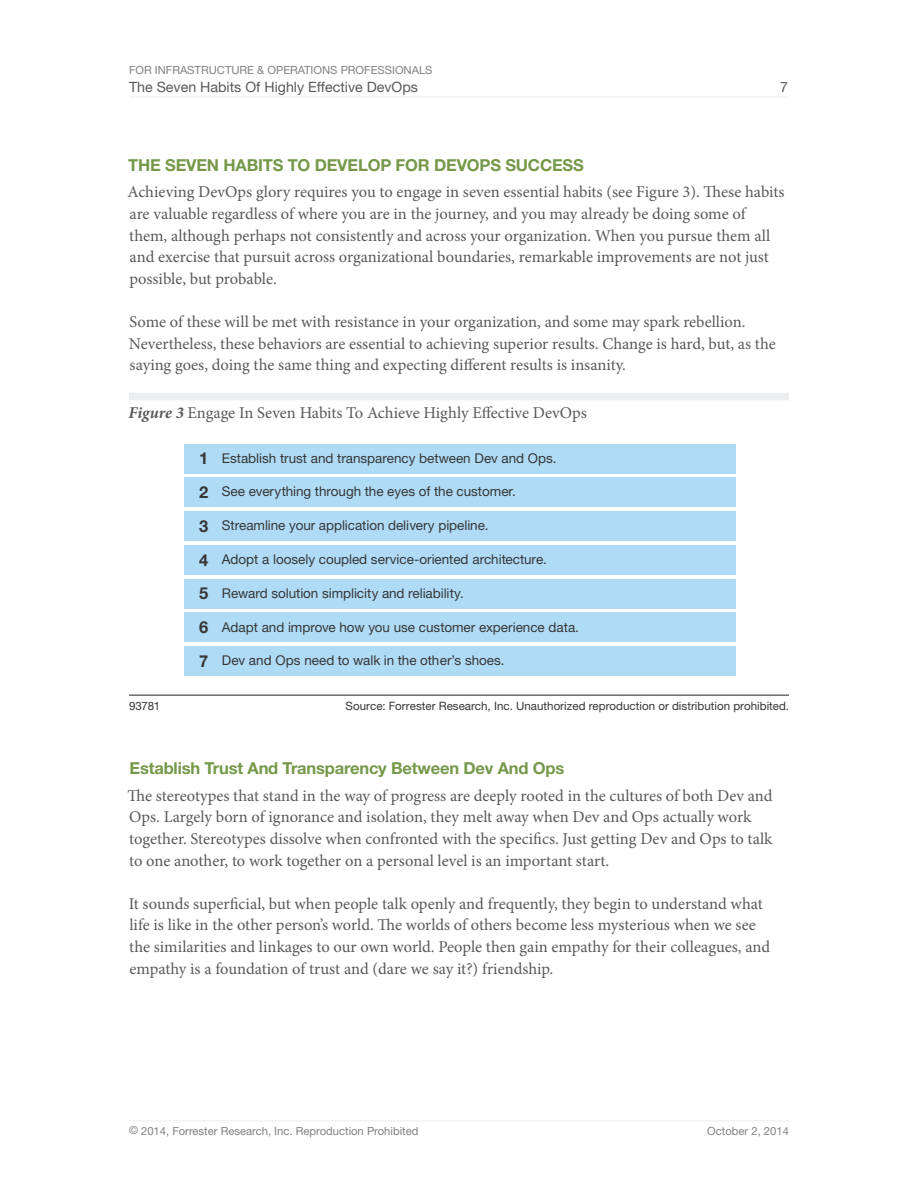
<style>
.page{position:relative;width:918px;height:1188px;background:#fff}
.page>*{position:absolute;margin:0;border:0;box-sizing:border-box;transform-origin:0 0}
.t1{font:16.5px/21.8px "Minion Pro";letter-spacing:-.005em;color:#59595b}
.t2{font:700 16.5px "Helvetica Neue LT Std";letter-spacing:-.01em;color:#769849}
.t3{font:14.25px "Helvetica Neue LT Std";color:#59595b}
.t4{font:13.5px "Helvetica Neue LT Std";letter-spacing:-.005em;color:#363636}
.t5{font:11.55px "Helvetica Neue LT Std";color:#363636}
.t6{font:11.25px "Helvetica Neue LT Std";color:#808184}
.s1{font-weight:700;font-style:italic}
.s2{font-weight:700;font-size:16.5px}
</style>
<div class="page">
<hr style="left:129px;top:97px;width:660px;height:1px;background:#ecedee">
<hr style="left:129px;top:1120px;width:660px;height:1px;background:#ecedee">
<div style="left:129px;top:393px;width:660px;height:7px;background:#ecedee"></div>
<hr style="left:129px;top:695px;width:660px;height:1px;background:#363636">
<div style="left:184px;top:444px;width:552px;height:29px;background:#b0dbf6"></div>
<div style="left:184px;top:478px;width:552px;height:29px;background:#b0dbf6"></div>
<div style="left:184px;top:511px;width:552px;height:30px;background:#b0dbf6"></div>
<div style="left:184px;top:545px;width:552px;height:30px;background:#b0dbf6"></div>
<div style="left:184px;top:579px;width:552px;height:29px;background:#b0dbf6"></div>
<div style="left:184px;top:613px;width:552px;height:29px;background:#b0dbf6"></div>
<div style="left:184px;top:646px;width:552px;height:30px;background:#b0dbf6"></div>
<p class="t6" style="left:129px;top:63px;width:305px">For Infrastructure &amp; Operations Professionals</p>
<p class="t3" style="left:129px;top:78px;width:291px">The Seven Habits Of Highly Effective DevOps</p>
<p class="t3" style="left:780px;top:78px;width:9px">7</p>
<p class="t2" style="left:128px;top:155px;width:457px">The Seven Habits To Develo p For Devo ps Succ ess</p>
<p class="t1" style="left:127px;top:181px;width:659px">Achieving DevOps glory requires you to engage in seven essential habits (see Figure 3). These habits are valuable regardless of where you are in the journey, and you may already be doing some of them, although perhaps not consistently and across your organization. When you pursue them all and exercise that pursuit across organizational boundaries, remarkable improvements are not just possible, but probable.</p>
<p class="t1" style="left:129px;top:311px;width:648px">Some of these will be met with resistance in your organization, and some may spark rebellion.<br>Nevertheless, these behaviors are essential to achieving superior results. Change is hard, but, as the saying goes, doing the same thing and expecting different results is insanity.</p>
<p class="t1" style="left:129px;top:402px;width:460px"><span class="s1">Figure 3</span> Engage In Seven Habits To Achieve Highly Effective DevOps</p>
<p class="t4" style="left:199px;top:450px;width:359px"><span class="s2">1</span> Establish trust and transparency between Dev and Ops.</p>
<p class="t4" style="left:199px;top:484px;width:318px"><span class="s2">2</span> See everything through the eyes of the customer.</p>
<p class="t4" style="left:199px;top:517px;width:291px"><span class="s2">3</span> Streamline your application delivery pipeline.</p>
<p class="t4" style="left:199px;top:551px;width:349px"><span class="s2">4</span> Adopt a loosely coupled service-oriented architecture.</p>
<p class="t4" style="left:199px;top:585px;width:266px"><span class="s2">5</span> Reward solution simplicity and reliability.</p>
<p class="t4" style="left:199px;top:619px;width:381px"><span class="s2">6</span> Adapt and improve how you use customer experience data.</p>
<p class="t4" style="left:199px;top:652px;width:307px"><span class="s2">7</span> Dev and Ops need to walk in the other’s shoes.</p>
<p class="t5" style="left:129px;top:699px;width:33px">93781</p>
<p class="t5" style="left:346px;top:699px;width:445px">Source: Forrester Research, Inc. Unauthorized reproduction or distribution prohibited.</p>
<p class="t2" style="left:130px;top:758px;width:436px">Establish Trust And Transparency Between Dev And Ops</p>
<p class="t1" style="left:128px;top:785px;width:647px">The stereotypes that stand in the way of progress are deeply rooted in the cultures of both Dev and Ops. Largely born of ignorance and isolation, they melt away when Dev and Ops actually work together. Stereotypes dissolve when confronted with the specifics. Just getting Dev and Ops to talk to one another, to work together on a personal level is an important start.</p>
<p class="t1" style="left:129px;top:893px;width:643px">It sounds superficial, but when people talk openly and frequently, they begin to understand what life is like in the other person’s world. The worlds of others become less mysterious when we see the similarities and linkages to our own world. People then gain empathy for their colleagues, and empathy is a foundation of trust and (dare we say it?) friendship.</p>
<p class="t6" style="left:129px;top:1124px;width:291px">© 2014, Forrester Research, Inc. Reproduction Prohibited</p>
<p class="t6" style="left:707px;top:1124px;width:83px">October 2, 2014</p>
</div>
